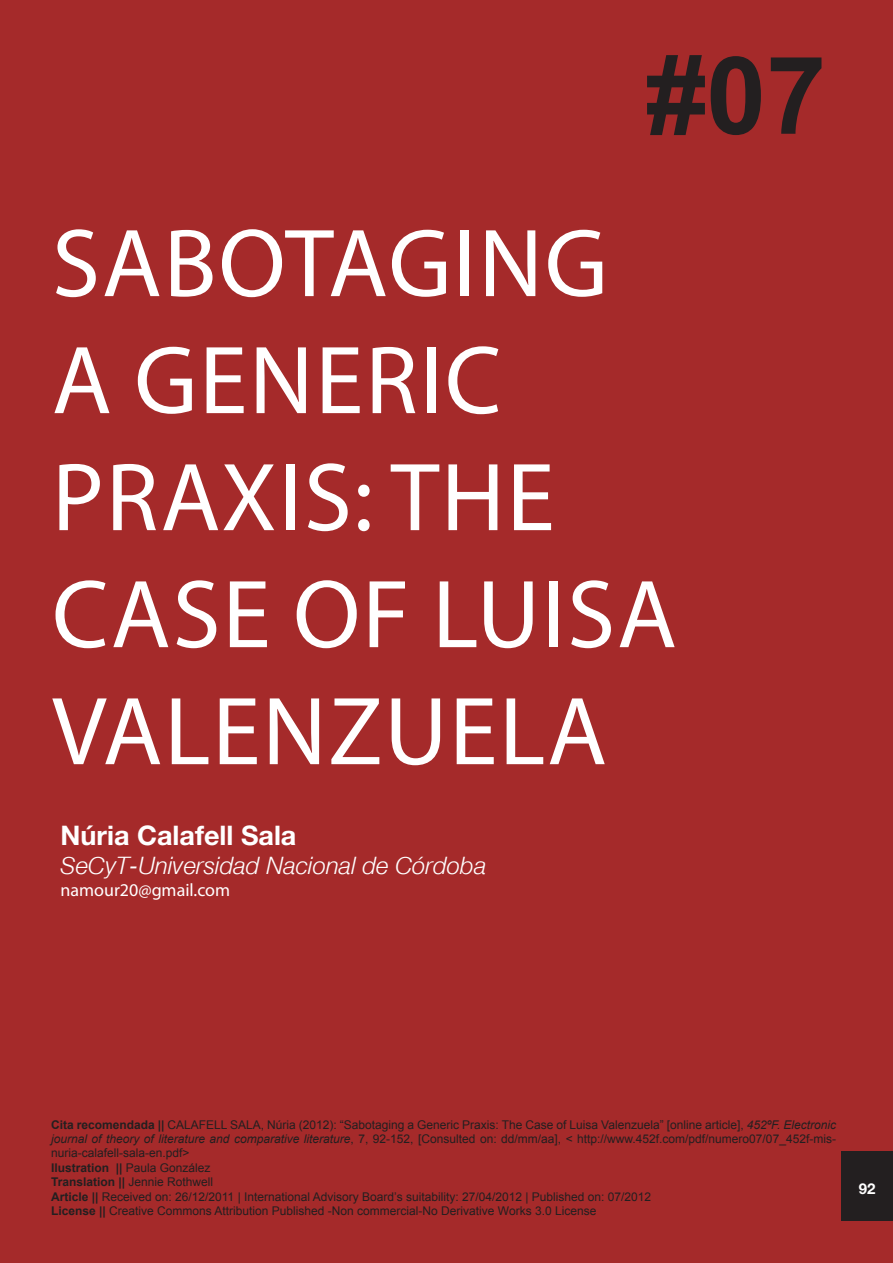
<style>
.page{position:relative;width:893px;height:1263px;background:#a52a2a}
.page>*{position:absolute;margin:0;border:0;box-sizing:border-box;transform-origin:0 0}
.t1{font:700 108px "Arial";color:#231f20}
.t2{font:97.5px/117px "Myriad Pro";letter-spacing:.02em;color:#fff}
.t3{font:700 27px "Helvetica Neue";color:#fff}
.t4{font:italic 24px "Helvetica Neue";color:#fff}
.t5{font:18px "Myriad Pro";color:#fff}
.t6{font:700 15px "Helvetica Neue";color:#fff}
.t7{font:12px/14.4px "Arial";color:#231f20;text-align:justify}
.t8{font:700 12px "Arial";color:#231f20}
.s1{font-weight:700}
.s2{font-style:italic}
.s3{font-weight:400}
</style>
<div class="page">
<div style="left:841px;top:1151px;width:52px;height:70px;background:#231f20"></div>
<p class="t1" style="left:646px;top:24px;width:182px">#07</p>
<p class="t2" style="left:52px;top:203px;width:626px">SABOTAGING<br>A GENERIC<br>PRAXIS: THE<br>CASE OF LUISA<br>VALENZUELA</p>
<p class="t3" style="left:61px;top:819px;width:237px">Núria Calafell Sala</p>
<p class="t4" style="left:61px;top:851px;width:427px">SeCyT-Universidad Nacional de Córdoba</p>
<p class="t5" style="left:61px;top:879px;width:171px">namour20@gmail.com</p>
<p class="t7" style="left:51px;top:1117px;width:786px"><span class="s1">Cita recomendada ||</span> CALAFELL SALA, Núria (2012): “Sabotaging a Generic Praxis: The Case of Luisa Valenzuela” [online article], <span class="s2">452ºF. Electronic journal of theory of literature and comparative literature</span>, 7, 92-152, [Consulted on: dd/mm/aa], &lt; http://www.452f.com/pdf/numero07/07_452f-mis&shy;nuria-calafell-sala-en.pdf&gt;</p>
<p class="t8" style="left:51px;top:1159px;width:161px">Ilustration || <span class="s3">Paula González</span></p>
<p class="t7" style="left:51px;top:1175px;width:164px"><span class="s1">Translation ||</span> Jennie Rothwell</p>
<p class="t7" style="left:51px;top:1189px;width:602px"><span class="s1">Article ||</span> Received on: 26/12/2011 | International Advisory Board’s suitability: 27/04/2012 | Published on: 07/2012</p>
<p class="t7" style="left:51px;top:1204px;width:547px"><span class="s1">License ||</span> Creative Commons Attribution Published -Non commercial-No Derivative Works 3.0 License</p>
<p class="t6" style="left:859px;top:1179px;width:18px">92</p>
</div>
